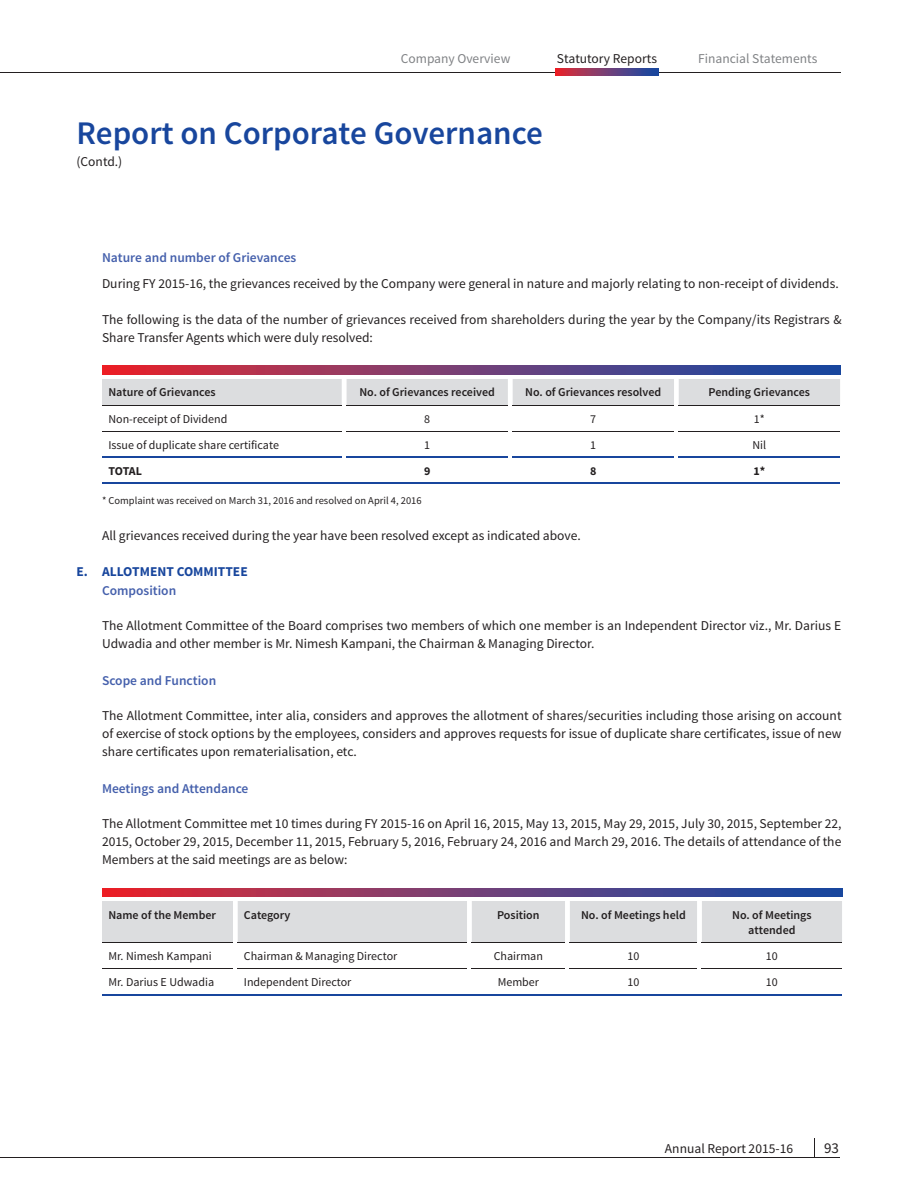
<style>
.page{position:relative;width:918px;height:1188px;background:#fff}
.page>*{position:absolute;margin:0;border:0;box-sizing:border-box;transform-origin:0 0}
.t1{font:600 33px "Source Sans Pro";color:#18469d}
.t2{font:15px "Source Sans Pro";color:#231f20}
.t3{font:13.5px/18px "Source Sans Pro";color:#231f20}
.t4{font:600 13.5px "Source Sans Pro";color:#4560ac}
.t5{font:13.5px "Source Sans Pro";color:#808285}
.t6{font:700 13.5px "Source Sans Pro";color:#18469d}
.t7{font:12px "Source Sans Pro";color:#231f20}
.t8{font:600 12px/15.8px "Source Sans Pro";color:#231f20;text-align:center}
.t9{font:700 12px "Source Sans Pro";letter-spacing:-.025em;color:#231f20}
.t10{font:10.5px "Source Sans Pro";color:#231f20}
</style>
<div class="page">
<hr style="left:0;top:72px;width:841px;height:1px;background:#231f20">
<hr style="left:0;top:1157px;width:839px;height:1px;background:#231f20">
<svg style="left:814px;top:1138px;width:1px;height:18px"></svg>
<svg style="left:555px;top:69px;width:104px;height:6px"></svg>
<svg style="left:102px;top:366px;width:738px;height:8px;background:#773b70"></svg>
<svg style="left:102px;top:379px;width:738px;height:105px"></svg>
<hr style="left:346px;top:431px;width:162px;height:1px;background:#231f20">
<hr style="left:512px;top:431px;width:162px;height:1px;background:#231f20">
<hr style="left:678px;top:431px;width:162px;height:1px;background:#231f20">
<hr style="left:102px;top:456px;width:240px;height:2px;background:#18469d">
<hr style="left:346px;top:456px;width:162px;height:2px;background:#18469d">
<hr style="left:346px;top:482px;width:162px;height:2px;background:#18469d">
<hr style="left:512px;top:456px;width:162px;height:2px;background:#18469d">
<hr style="left:512px;top:482px;width:162px;height:2px;background:#18469d">
<hr style="left:678px;top:456px;width:162px;height:2px;background:#18469d">
<hr style="left:678px;top:482px;width:162px;height:2px;background:#18469d">
<svg style="left:102px;top:888px;width:740px;height:8px;background:#773b70"></svg>
<svg style="left:102px;top:901px;width:740px;height:94px"></svg>
<hr style="left:702px;top:994px;width:140px;height:1px;background:#18469d">
<p class="t5" style="left:401px;top:50px;width:111px">Company Overview</p>
<p class="t3" style="left:557px;top:50px;width:102px">Statutory Reports</p>
<p class="t5" style="left:698px;top:50px;width:121px">Financial Statements</p>
<h1 class="t1" style="left:76px;top:112px;width:468px">Report on Corporate Governance</h1>
<p class="t3" style="left:76px;top:153px;width:47px">(Contd.)</p>
<p class="t4" style="left:102px;top:249px;width:196px">Nature and number of Grievances</p>
<p class="t3" style="left:102px;top:275px;width:738px">During FY 2015-16, the grievances received by the Company were general in nature and majorly relating to non-receipt of dividends.</p>
<p class="t3" style="left:102px;top:311px;width:741px">The following is the data of the number of grievances received from shareholders during the year by the Company/its Registrars &amp;<br>Share Transfer Agents which were duly resolved:</p>
<p class="t8" style="left:108px;top:385px;width:109px">Nature of Grievances</p>
<p class="t8" style="left:359px;top:385px;width:137px">No. of Grievances received</p>
<p class="t8" style="left:525px;top:385px;width:137px">No. of Grievances resolved</p>
<p class="t8" style="left:709px;top:385px;width:103px">Pending Grievances</p>
<p class="t7" style="left:108px;top:411px;width:120px">Non-receipt of Dividend</p>
<p class="t7" style="left:424px;top:411px;width:7px">8</p>
<p class="t7" style="left:590px;top:411px;width:7px">7</p>
<p class="t7" style="left:754px;top:411px;width:12px">1*</p>
<p class="t7" style="left:108px;top:437px;width:172px">Issue of duplicate share certificate</p>
<p class="t7" style="left:424px;top:437px;width:7px">1</p>
<p class="t7" style="left:590px;top:437px;width:7px">1</p>
<p class="t7" style="left:752px;top:437px;width:15px">Nil</p>
<p class="t9" style="left:108px;top:463px;width:35px">TOTAL</p>
<p class="t9" style="left:424px;top:463px;width:8px">9</p>
<p class="t9" style="left:590px;top:463px;width:8px">8</p>
<p class="t9" style="left:753px;top:463px;width:13px">1*</p>
<p class="t10" style="left:102px;top:494px;width:321px">* Complaint was received on March 31, 2016 and resolved on April 4, 2016</p>
<p class="t3" style="left:102px;top:527px;width:480px">All grievances received during the year have been resolved except as indicated above.</p>
<p class="t6" style="left:76px;top:563px;width:173px">E. ALLOTMENT COMMITTEE</p>
<p class="t4" style="left:102px;top:582px;width:76px">Composition</p>
<p class="t3" style="left:102px;top:617px;width:741px">The Allotment Committee of the Board comprises two members of which one member is an Independent Director viz., Mr. Darius E<br>Udwadia and other member is Mr. Nimesh Kampani, the Chairman &amp; Managing Director.</p>
<p class="t4" style="left:102px;top:672px;width:116px">Scope and Function</p>
<p class="t3" style="left:102px;top:707px;width:741px;text-align:justify">The Allotment Committee, inter alia, considers and approves the allotment of shares/securities including those arising on account of exercise of stock options by the employees, considers and approves requests for issue of duplicate share certificates, issue of new share certificates upon rematerialisation, etc.</p>
<p class="t4" style="left:102px;top:780px;width:148px">Meetings and Attendance</p>
<p class="t3" style="left:102px;top:815px;width:741px;text-align:justify">The Allotment Committee met 10 times during FY 2015-16 on April 16, 2015, May 13, 2015, May 29, 2015, July 30, 2015, September 22, 2015, October 29, 2015, December 11, 2015, February 5, 2016, February 24, 2016 and March 29, 2016. The details of attendance of the Members at the said meetings are as below:</p>
<p class="t8" style="left:108px;top:907px;width:109px">Name of the Member</p>
<p class="t8" style="left:244px;top:907px;width:48px">Category</p>
<p class="t8" style="left:497px;top:907px;width:44px">Position</p>
<p class="t8" style="left:581px;top:907px;width:106px">No. of Meetings held</p>
<p class="t8" style="left:732px;top:907px;width:81px">No. of Meetings attended</p>
<p class="t7" style="left:108px;top:949px;width:105px">Mr. Nimesh Kampani</p>
<p class="t7" style="left:244px;top:949px;width:155px">Chairman &amp; Managing Director</p>
<p class="t7" style="left:494px;top:949px;width:51px">Chairman</p>
<p class="t7" style="left:627px;top:949px;width:13px">10</p>
<p class="t7" style="left:766px;top:949px;width:13px">10</p>
<p class="t7" style="left:108px;top:975px;width:107px">Mr. Darius E Udwadia</p>
<p class="t7" style="left:244px;top:975px;width:109px">Independent Director</p>
<p class="t7" style="left:498px;top:975px;width:43px">Member</p>
<p class="t7" style="left:627px;top:975px;width:13px">10</p>
<p class="t7" style="left:766px;top:975px;width:13px">10</p>
<p class="t3" style="left:665px;top:1139px;width:130px">Annual Report 2015-16</p>
<p class="t2" style="left:824px;top:1138px;width:16px">93</p>
</div>
